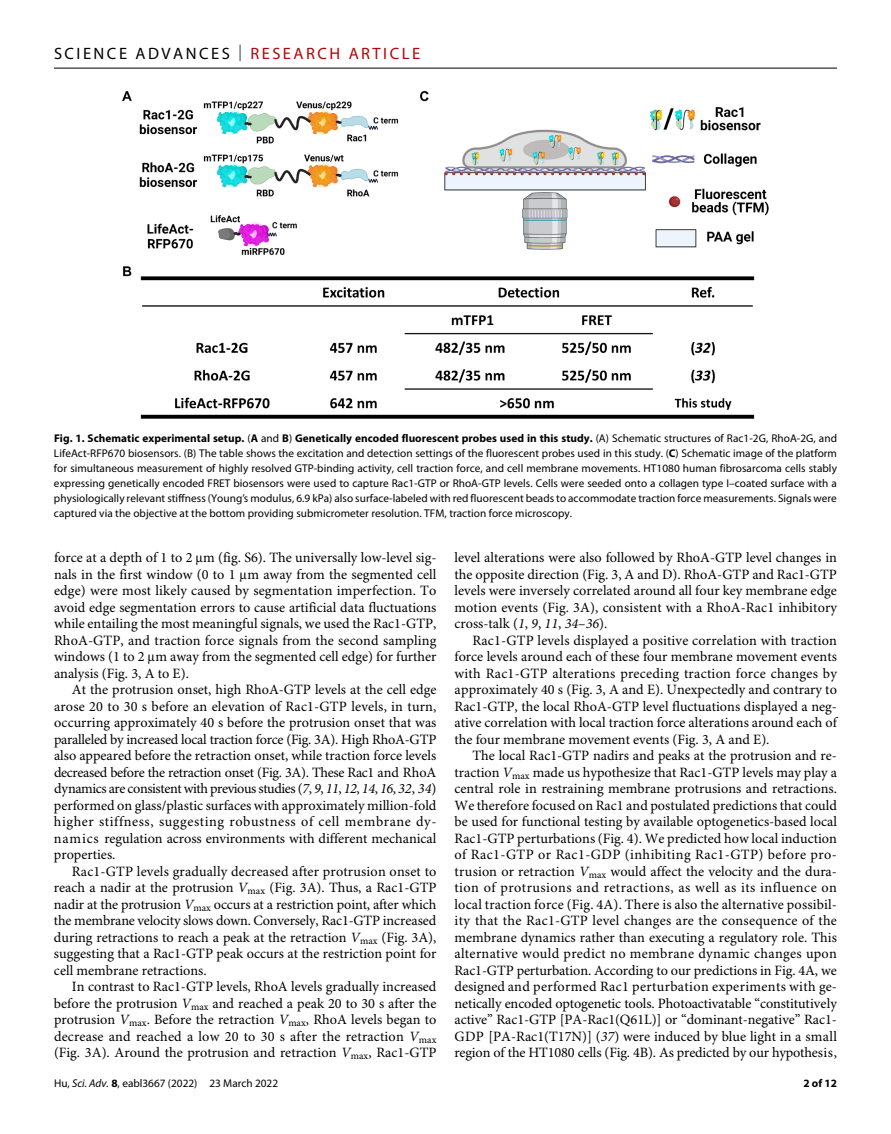
<style>
.page{position:relative;width:891px;height:1134px;background:#fff}
.page>*{position:absolute;margin:0;border:0;box-sizing:border-box;transform-origin:0 0}
.t1{font:16.5px "Myriad Pro";letter-spacing:.15em;color:#000}
.t2{font:14.25px/16.5px "Minion Pro";color:#000;text-align:justify}
.t3{font:11.25px/15px "Myriad Pro";letter-spacing:.005em;color:#000;text-align:justify}
.t4{font:700 11.25px "Myriad Pro";color:#000}
.s1{font-weight:300}
.s2{color:#b10508}
.s3{font-weight:700}
.s4{font-style:italic}
</style>
<div class="page">
<hr style="left:54px;top:68px;width:783px;height:1px;background:#000">
<img style="left:122px;top:91px;width:647px;height:328px">
<p class="t1" style="left:54px;top:40px;width:368px">SCIENCE ADVANCES <span class="s1">|</span> <span class="s2">RESEARCH ARTICLE</span></p>
<p class="t3" style="left:54px;top:431px;width:785px"><span class="s3">Fig. 1. Schematic experimental setup.</span> (<span class="s3">A</span> and <span class="s3">B</span>) <span class="s3">Genetically encoded fluorescent probes used in this study.</span> (A) Schematic structures of Rac1-2G, RhoA-2G, and LifeAct-RFP670 biosensors. (B) The table shows the excitation and detection settings of the fluorescent probes used in this study. (<span class="s3">C</span>) Schematic image of the platform for simultaneous measurement of highly resolved GTP-binding activity, cell traction force, and cell membrane movements. HT1080 human fibrosarcoma cells stably expressing genetically encoded FRET biosensors were used to capture Rac1-GTP or RhoA-GTP levels. Cells were seeded onto a collagen type I–coated surface with a physiologically relevant stiffness (Young’s modulus, 6.9 kPa) also surface-labeled with red fluorescent beads to accommodate traction force measurements. Signals were captured via the objective at the bottom providing submicrometer resolution. TFM, traction force microscopy.</p>
<p class="t2" style="left:54px;top:551px;width:384px">force at a depth of 1 to 2 m (fig. S6). The universally low-level sig&shy;nals in the first window (0 to 1 m away from the segmented cell edge) were most likely caused by segmentation imperfection. To avoid edge segmentation errors to cause artificial data fluctuations while entailing the most meaningful signals, we used the Rac1-GTP, RhoA-GTP, and traction force signals from the second sampling windows (1 to 2 m away from the segmented cell edge) for further analysis (Fig. 3, A to E).</p>
<p class="t2" style="left:54px;top:683px;width:384px;text-indent:18px">At the protrusion onset, high RhoA-GTP levels at the cell edge arose 20 to 30 s before an elevation of Rac1-GTP levels, in turn, occurring approximately 40 s before the protrusion onset that was paralleled by increased local traction force (Fig. 3A). High RhoA-GTP also appeared before the retraction onset, while traction force levels decreased before the retraction onset (Fig. 3A). These Rac1 and RhoA dynamics are consistent with previous studies (<span class="s4">7</span>, <span class="s4">9</span>, <span class="s4">11</span>, <span class="s4">12</span>, <span class="s4">14</span>, <span class="s4">16</span>, <span class="s4">32</span>, <span class="s4">34</span>) performed on glass/plastic surfaces with approximately million-fold higher stiffness, suggesting robustness of cell membrane dy&shy;namics regulation across environments with different mechanical properties.</p>
<p class="t2" style="left:54px;top:864px;width:384px;text-indent:18px">Rac1-GTP levels gradually decreased after protrusion onset to reach a nadir at the protrusion <span class="s4">V</span><sub>max</sub> (Fig. 3A). Thus, a Rac1-GTP nadir at the protrusion <span class="s4">V</span><sub>max</sub> occurs at a restriction point, after which the membrane velocity slows down. Conversely, Rac1-GTP increased during retractions to reach a peak at the retraction <span class="s4">V</span><sub>max</sub> (Fig. 3A), suggesting that a Rac1-GTP peak occurs at the restriction point for cell membrane retractions.</p>
<p class="t2" style="left:54px;top:980px;width:384px;text-indent:18px">In contrast to Rac1-GTP levels, RhoA levels gradually increased before the protrusion <span class="s4">V</span><sub>max</sub> and reached a peak 20 to 30 s after the protrusion <span class="s4">V</span><sub>max</sub>. Before the retraction <span class="s4">V</span><sub>max</sub>, RhoA levels began to decrease and reached a low 20 to 30 s after the retraction <span class="s4">V</span><sub>max </sub>(Fig. 3A). Around the protrusion and retraction <span class="s4">V</span><sub>max</sub>, Rac1-GTP</p>
<p class="t3" style="left:54px;top:1076px;width:226px">Hu, <span class="s4">Sci. Adv.</span> <span class="s3">8</span>, eabl3667 (2022) 23 March 2022</p>
<p class="t2" style="left:454px;top:551px;width:384px">level alterations were also followed by RhoA-GTP level changes in the opposite direction (Fig. 3, A and D). RhoA-GTP and Rac1-GTP levels were inversely correlated around all four key membrane edge motion events (Fig. 3A), consistent with a RhoA-Rac1 inhibitory cross-talk (<span class="s4">1</span>, <span class="s4">9</span>, <span class="s4">11</span>, <span class="s4">34</span>–<span class="s4">36</span>).</p>
<p class="t2" style="left:454px;top:633px;width:384px;text-indent:18px">Rac1-GTP levels displayed a positive correlation with traction force levels around each of these four membrane movement events with Rac1-GTP alterations preceding traction force changes by approximately 40 s (Fig. 3, A and E). Unexpectedly and contrary to Rac1-GTP, the local RhoA-GTP level fluctuations displayed a neg&shy;ative correlation with local traction force alterations around each of the four membrane movement events (Fig. 3, A and E).</p>
<p class="t2" style="left:454px;top:749px;width:384px;text-indent:18px">The local Rac1-GTP nadirs and peaks at the protrusion and re&shy;traction <span class="s4">V</span><sub>max</sub> made us hypothesize that Rac1-GTP levels may play a central role in restraining membrane protrusions and retractions.<br>We therefore focused on Rac1 and postulated predictions that could be used for functional testing by available optogenetics-based local Rac1-GTP perturbations (Fig. 4). We predicted how local induction of Rac1-GTP or Rac1-GDP (inhibiting Rac1-GTP) before pro&shy;trusion or retraction <span class="s4">V</span><sub>max</sub> would affect the velocity and the dura&shy;tion of protrusions and retractions, as well as its influence on local traction force (Fig. 4A). There is also the alternative possibil&shy;ity that the Rac1-GTP level changes are the consequence of the membrane dynamics rather than executing a regulatory role. This alternative would predict no membrane dynamic changes upon Rac1-GTP perturbation. According to our predictions in Fig. 4A, we designed and performed Rac1 perturbation experiments with ge&shy;netically encoded optogenetic tools. Photoactivatable “constitutively active” Rac1-GTP [PA-Rac1(Q61L)] or “dominant-negative” Rac1- GDP [PA-Rac1(T17N)] (<span class="s4">37</span>) were induced by blue light in a small region of the HT1080 cells (Fig. 4B). As predicted by our hypothesis,</p>
<p class="t4" style="left:803px;top:1074px;width:35px">2 of 12</p>
</div>
